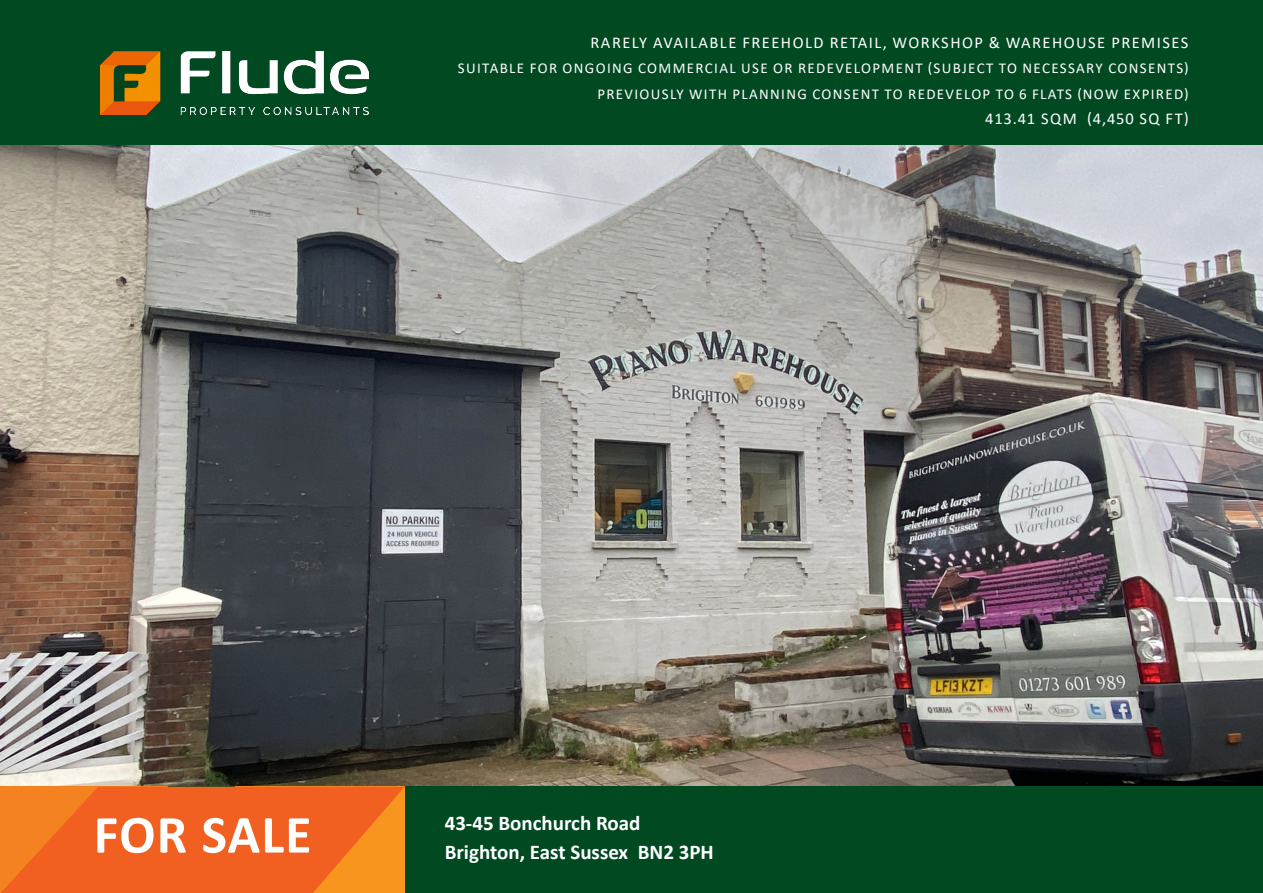
<style>
.page{position:relative;width:1263px;height:893px;background:#fff}
.page>*{position:absolute;margin:0;border:0;box-sizing:border-box;transform-origin:0 0}
.t1{font:700 54px "Calibri";letter-spacing:.02em;color:#fff}
.t2{font:700 21px "Calibri";color:#fff}
.Flude_-_Main_Header{font:16.5px "Calibri";letter-spacing:.09em;color:#fff}
.Flude_-_Main_Header-2{font:16.5px "Calibri";letter-spacing:.05em;color:#fff}
.Flude_-_Main_Header-3{font:15px "Calibri";letter-spacing:.09em;color:#fff}
</style>
<div class="page">
<img style="left:1px;top:145px;width:1262px;height:642px">
<div style="left:0;top:0;width:1263px;height:145px;background:#004921"></div>
<img style="left:100px;top:52px;width:268px;height:62px">
<div style="left:0;top:787px;width:1263px;height:106px;background:#004921"></div>
<svg style="left:1px;top:787px;width:404px;height:106px;background:#f26a20"></svg>
<p class="Flude_-_Main_Header" style="left:590px;top:31px;width:599px">RARELY AVAILABLE FREEHOLD RETAIL, WORKSHOP &amp; WAREHOUSE PREMISES</p>
<p class="Flude_-_Main_Header-3" style="left:458px;top:58px;width:732px">SUITABLE FOR ONGOING COMMERCIAL USE OR REDEVELOPMENT (SUBJECT TO NECESSARY CONSENTS)</p>
<p class="Flude_-_Main_Header-3" style="left:597px;top:84px;width:593px">PREVIOUSLY WITH PLANNING CONSENT TO REDEVELOP TO 6 FLATS (NOW EXPIRED)</p>
<p class="Flude_-_Main_Header-2" style="left:985px;top:108px;width:205px">413.41 SQM (4,450 SQ FT)</p>
<p class="t1" style="left:94px;top:796px;width:219px">FOR SALE</p>
<p class="t2" style="left:445px;top:809px;width:197px">43-45 Bonchurch Road</p>
<p class="t2" style="left:445px;top:837px;width:271px">Brighton, East Sussex BN2 3PH</p>
</div>
